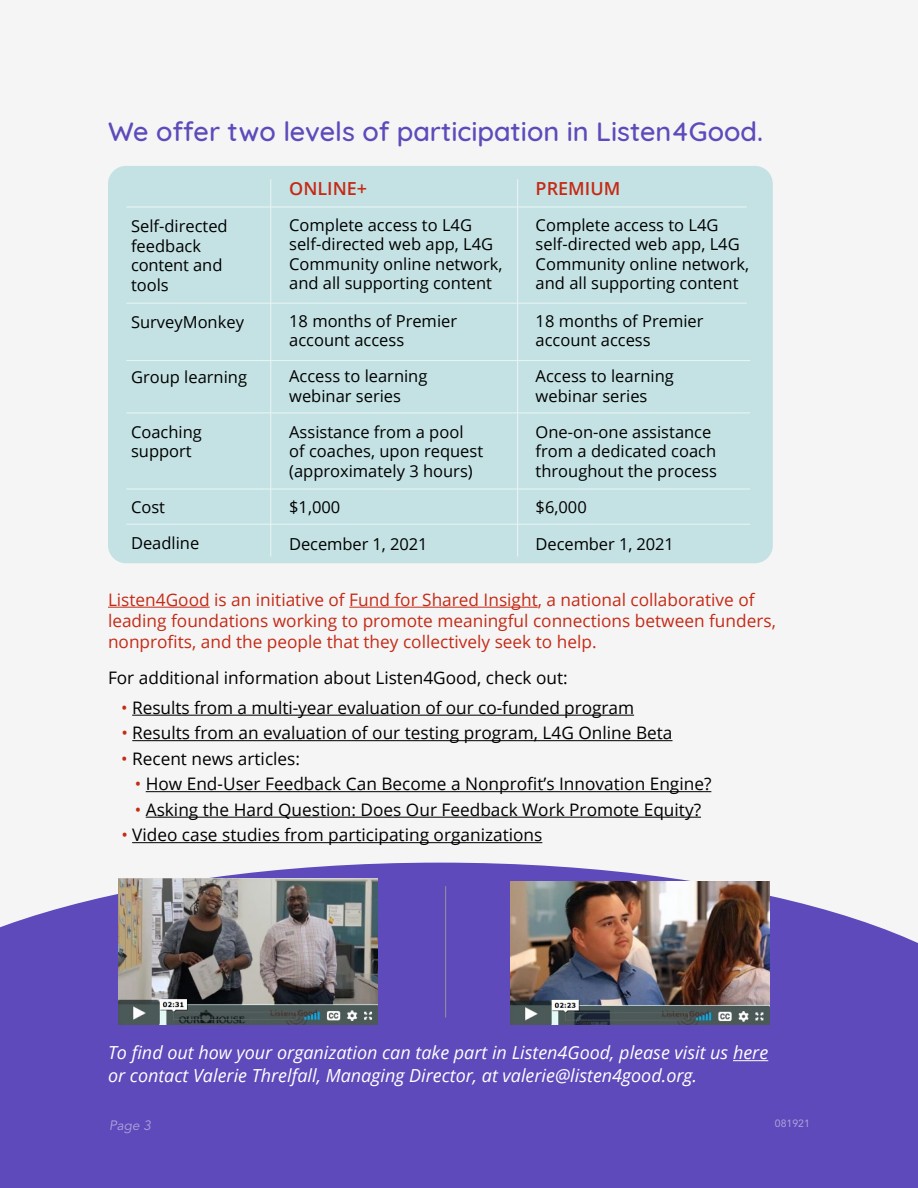
<style>
.page{position:relative;width:918px;height:1188px;background:#f5f5f5}
.page>*{position:absolute;margin:0;border:0;box-sizing:border-box;transform-origin:0 0}
.t1{font:500 27px "Quicksand";color:#5e4aba}
.t2{font:italic 18px/22.5px "Open Sans";color:#fff}
.t3{font:600 18px "Open Sans";color:#c52a16}
.t4{font:17.25px "Open Sans";color:#000}
.t5{font:17.25px/21px "Open Sans";color:#c52a16}
.t6{font:16.5px/19.5px "Open Sans";color:#000}
.t7{font:italic 13.5px "Avenir";color:#aea4dd}
.t8{font:10.5px "Avenir";color:#aea4dd}
.s1{color:#c52a16}
</style>
<div class="page">
<svg style="left:0;top:863px;width:918px;height:325px;background:#6a58be"></svg>
<hr style="left:108px;top:607px;width:102px;height:1px;background:#c52a16">
<hr style="left:349px;top:607px;width:189px;height:1px;background:#c52a16">
<hr style="left:132px;top:715px;width:502px;height:1px;background:#000">
<hr style="left:132px;top:740px;width:541px;height:1px;background:#000">
<hr style="left:146px;top:791px;width:565px;height:1px;background:#000">
<hr style="left:146px;top:817px;width:555px;height:1px;background:#000">
<hr style="left:132px;top:842px;width:410px;height:1px;background:#000">
<hr style="left:733px;top:1060px;width:35px;height:1px;background:#fff">
<div style="left:108px;top:166px;width:665px;height:397px;background:#c4e2e3;border-radius:18px"></div>
<hr style="left:517px;top:179px;width:1px;height:378px;background:#e6f3f3">
<hr style="left:270px;top:179px;width:1px;height:378px;background:#e6f3f3">
<hr style="left:126px;top:360px;width:624px;height:1px;background:#e6f3f3">
<hr style="left:126px;top:412px;width:624px;height:1px;background:#e6f3f3">
<hr style="left:126px;top:303px;width:621px;height:1px;background:#e6f3f3">
<hr style="left:126px;top:206px;width:621px;height:2px;background:#e6f3f3">
<hr style="left:126px;top:488px;width:624px;height:2px;background:#e6f3f3">
<hr style="left:126px;top:524px;width:624px;height:1px;background:#e6f3f3">
<hr style="left:445px;top:886px;width:1px;height:132px;background:#939598">
<img style="left:118px;top:879px;width:260px;height:146px">
<img style="left:511px;top:881px;width:259px;height:144px">
<h1 class="t1" style="left:108px;top:110px;width:657px">We offer two levels of participation in Listen4Good.</h1>
<p class="t6" style="left:131px;top:216px;width:98px">Self-directed feedback content and tools</p>
<p class="t6" style="left:131px;top:312px;width:114px">SurveyMonkey</p>
<p class="t6" style="left:131px;top:367px;width:118px">Group learning</p>
<p class="t6" style="left:131px;top:422px;width:72px">Coaching support</p>
<p class="t6" style="left:131px;top:488px;width:70px;line-height:36px">Cost<br>Deadline</p>
<p class="t3" style="left:289px;top:176px;width:79px">ONLINE+</p>
<p class="t6" style="left:289px;top:215px;width:215px">Complete access to L4G self-directed web app, L4G<br>Community online network, and all supporting content</p>
<p class="t6" style="left:289px;top:311px;width:170px">18 months of Premier account access</p>
<p class="t6" style="left:289px;top:366px;width:140px">Access to learning webinar series</p>
<p class="t6" style="left:289px;top:422px;width:196px">Assistance from a pool<br>of coaches, upon request (approximately 3 hours)</p>
<p class="t6" style="left:289px;top:497px;width:53px">$1,000</p>
<p class="t6" style="left:289px;top:534px;width:140px">December 1, 2021</p>
<p class="t3" style="left:536px;top:176px;width:86px">PREMIUM</p>
<p class="t6" style="left:536px;top:215px;width:215px">Complete access to L4G self-directed web app, L4G<br>Community online network, and all supporting content</p>
<p class="t6" style="left:536px;top:311px;width:170px">18 months of Premier account access</p>
<p class="t6" style="left:536px;top:366px;width:140px">Access to learning webinar series</p>
<p class="t6" style="left:536px;top:422px;width:183px">One-on-one assistance from a dedicated coach throughout the process</p>
<p class="t6" style="left:536px;top:497px;width:53px">$6,000</p>
<p class="t6" style="left:536px;top:534px;width:140px">December 1, 2021</p>
<p class="t5" style="left:108px;top:589px;width:669px">Listen4Good is an initiative of Fund for Shared Insight, a national collaborative of leading foundations working to promote meaningful connections between funders, nonprofits, and the people that they collectively seek to help.</p>
<p class="t4" style="left:108px;top:666px;width:461px">For additional information about Listen4Good, check out:</p>
<p class="t4" style="left:121px;top:696px;width:514px"><span class="s1">•</span> Results from a multi-year evaluation of our co-funded program</p>
<p class="t4" style="left:121px;top:721px;width:553px"><span class="s1">•</span> Results from an evaluation of our testing program, L4G Online Beta</p>
<p class="t4" style="left:121px;top:747px;width:180px"><span class="s1">•</span> Recent news articles:</p>
<p class="t4" style="left:135px;top:772px;width:578px"><span class="s1">•</span> How End-User Feedback Can Become a Nonprofit’s Innovation Engine?</p>
<p class="t4" style="left:135px;top:798px;width:568px"><span class="s1">•</span> Asking the Hard Question: Does Our Feedback Work Promote Equity?</p>
<p class="t4" style="left:121px;top:823px;width:423px"><span class="s1">•</span> Video case studies from participating organizations</p>
<p class="t2" style="left:108px;top:1041px;width:662px">To find out how your organization can take part in Listen4Good, please visit us here or contact Valerie Threlfall, Managing Director, at valerie@listen4good.org.</p>
<p class="t7" style="left:109px;top:1117px;width:43px">Page 3</p>
<p class="t8" style="left:775px;top:1118px;width:37px">081921</p>
</div>
